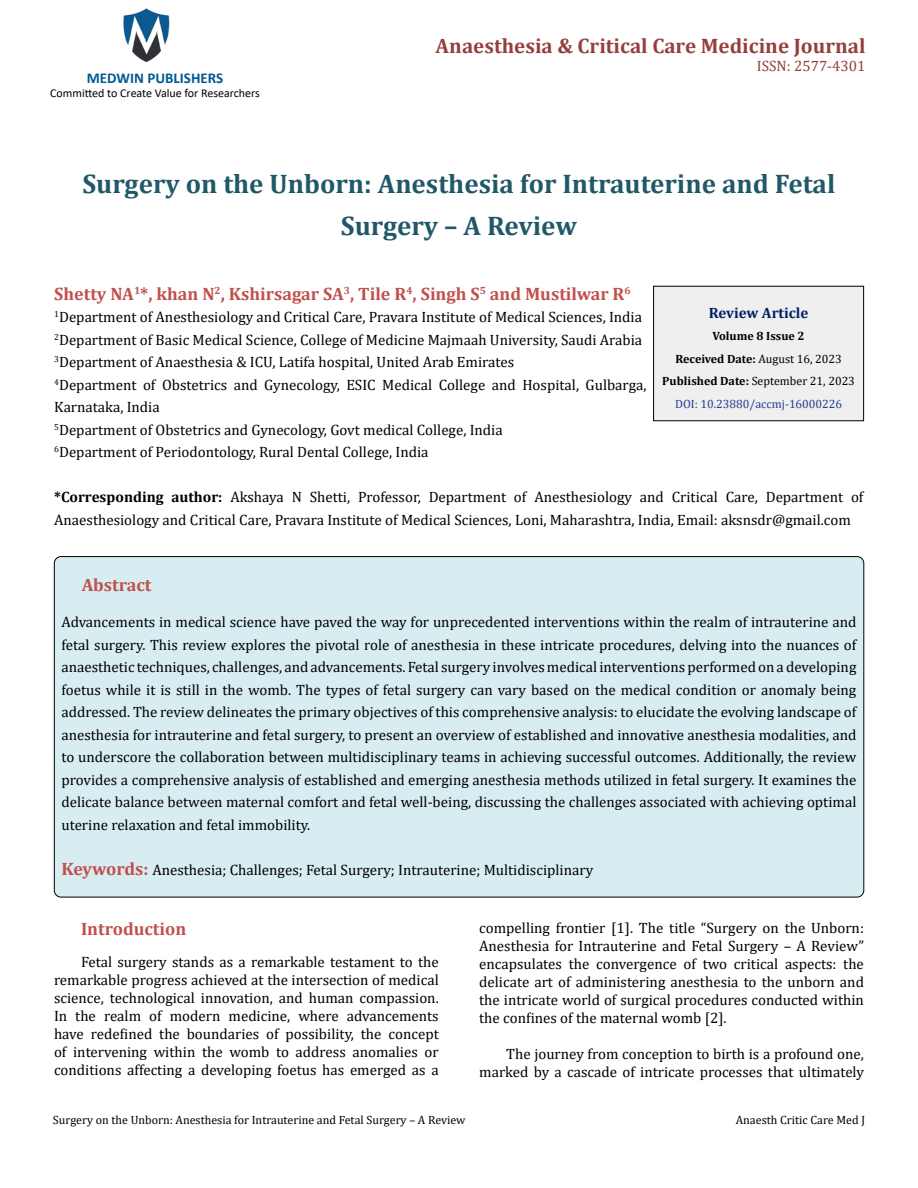
<style>
.page{position:relative;width:918px;height:1188px;background:#fff}
.page>*{position:absolute;margin:0;border:0;box-sizing:border-box;transform-origin:0 0}
.t1{font:700 27px/42px "Cambria";color:#215868;text-align:center}
.t2{font:700 21px "Cambria";color:#953f3c}
.t3{font:700 18px "Cambria";color:#c0504d}
.t4{font:15px/22.5px "Cambria";color:#000;text-align:justify}
.t5{font:700 15px "Calibri";color:#005991}
.t6{font:15px "Cambria";color:#953f3c}
.t7{font:700 15px "Cambria";color:#002060}
.t8{font:700 12px/22.5px "Cambria";color:#000;text-align:center}
.t9{font:12px "Cambria";color:#000}
.t10{font:12px "Calibri";color:#000}
.s1{font-weight:700}
.s2{font-weight:400}
.s3{font-weight:400;color:#25408f}
.s4{font-weight:700;font-size:18px;color:#c0504d}
</style>
<div class="page">
<img style="left:123px;top:8px;width:47px;height:55px">
<div style="left:654px;top:286px;width:210px;height:135px;background:#efefef"></div>
<div style="left:653px;top:286px;width:211px;height:135px;border:1px solid #000"></div>
<div style="left:54px;top:557px;width:810px;height:340px;background:#d8edf2;border-radius:7px"></div>
<p class="t5" style="left:87px;top:67px;width:138px">MEDWIN PUBLISHERS</p>
<p class="t10" style="left:50px;top:85px;width:211px">Committed to Create Value for Researchers</p>
<h2 class="t2" style="left:436px;top:31px;width:431px">Anaesthesia &amp; Critical Care Medicine Journal</h2>
<p class="t6" style="left:757px;top:57px;width:110px">ISSN: 2577-4301</p>
<h1 class="t1" style="left:82px;top:162px;width:754px">Surgery on the Unborn: Anesthesia for Intrauterine and Fetal<br>Surgery – A Review</h1>
<p class="t3" style="left:54px;top:281px;width:578px">Shetty NA<sup>1</sup>*, khan N<sup>2</sup>, Kshirsagar SA<sup>3</sup>, Tile R<sup>4</sup>, Singh S<sup>5</sup> and Mustilwar R<sup>6</sup></p>
<p class="t4" style="left:54px;top:306px;width:594px;text-align:left"><sup>1</sup>Department of Anesthesiology and Critical Care, Pravara Institute of Medical Sciences, India <sup>2</sup>Department of Basic Medical Science, College of Medicine Majmaah University, Saudi Arabia <sup>3</sup>Department of Anaesthesia &amp; ICU, Latifa hospital, United Arab Emirates<br><sup>4</sup>Department of Obstetrics and Gynecology, ESIC Medical College and Hospital, Gulbarga, Karnataka, India<br><sup>5</sup>Department of Obstetrics and Gynecology, Govt medical College, India<br><sup>6</sup>Department of Periodontology, Rural Dental College, India</p>
<p class="t4" style="left:54px;top:486px;width:811px"><span class="s1">*Corresponding author:</span> Akshaya N Shetti, Professor, Department of Anesthesiology and Critical Care, Department of<br>Anaesthesiology and Critical Care, Pravara Institute of Medical Sciences, Loni, Maharashtra, India, Email: aksnsdr@gmail.com</p>
<p class="t7" style="left:709px;top:302px;width:101px">Review Article</p>
<p class="t8" style="left:662px;top:325px;width:194px">Volume 8 Issue 2<br>Received Date: <span class="s2">August 16, 2023<br></span>Published Date: <span class="s2">September 21, 2023<br></span><span class="s3">DOI: 10.23880/accmj-16000226</span></p>
<p class="t3" style="left:82px;top:572px;width:71px">Abstract</p>
<p class="t4" style="left:61px;top:611px;width:797px">Advancements in medical science have paved the way for unprecedented interventions within the realm of intrauterine and fetal surgery. This review explores the pivotal role of anesthesia in these intricate procedures, delving into the nuances of anaesthetic techniques, challenges, and advancements. Fetal surgery involves medical interventions performed on a developing foetus while it is still in the womb. The types of fetal surgery can vary based on the medical condition or anomaly being addressed. The review delineates the primary objectives of this comprehensive analysis: to elucidate the evolving landscape of anesthesia for intrauterine and fetal surgery, to present an overview of established and innovative anesthesia modalities, and to underscore the collaboration between multidisciplinary teams in achieving successful outcomes. Additionally, the review provides a comprehensive analysis of established and emerging anesthesia methods utilized in fetal surgery. It examines the delicate balance between maternal comfort and fetal well-being, discussing the challenges associated with achieving optimal uterine relaxation and fetal immobility.</p>
<p class="t4" style="left:61px;top:858px;width:533px"><span class="s4">Keywords:</span> Anesthesia; Challenges; Fetal Surgery; Intrauterine; Multidisciplinary</p>
<p class="t3" style="left:81px;top:916px;width:107px">Introduction</p>
<p class="t4" style="left:54px;top:953px;width:386px;line-height:18px;text-indent:27px">Fetal surgery stands as a remarkable testament to the remarkable progress achieved at the intersection of medical science, technological innovation, and human compassion.<br>In the realm of modern medicine, where advancements have redefined the boundaries of possibility, the concept of intervening within the womb to address anomalies or conditions affecting a developing foetus has emerged as a</p>
<p class="t4" style="left:479px;top:919px;width:386px;line-height:18px">compelling frontier [1]. The title “Surgery on the Unborn:<br>Anesthesia for Intrauterine and Fetal Surgery – A Review” encapsulates the convergence of two critical aspects: the delicate art of administering anesthesia to the unborn and the intricate world of surgical procedures conducted within the confines of the maternal womb [2].</p>
<p class="t4" style="left:479px;top:1045px;width:386px;line-height:18px;text-align:right">The journey from conception to birth is a profound one, marked by a cascade of intricate processes that ultimately</p>
<p class="t9" style="left:53px;top:1113px;width:414px">Surgery on the Unborn: Anesthesia for Intrauterine and Fetal Surgery – A Review</p>
<p class="t9" style="left:736px;top:1113px;width:131px">Anaesth Critic Care Med J</p>
</div>
